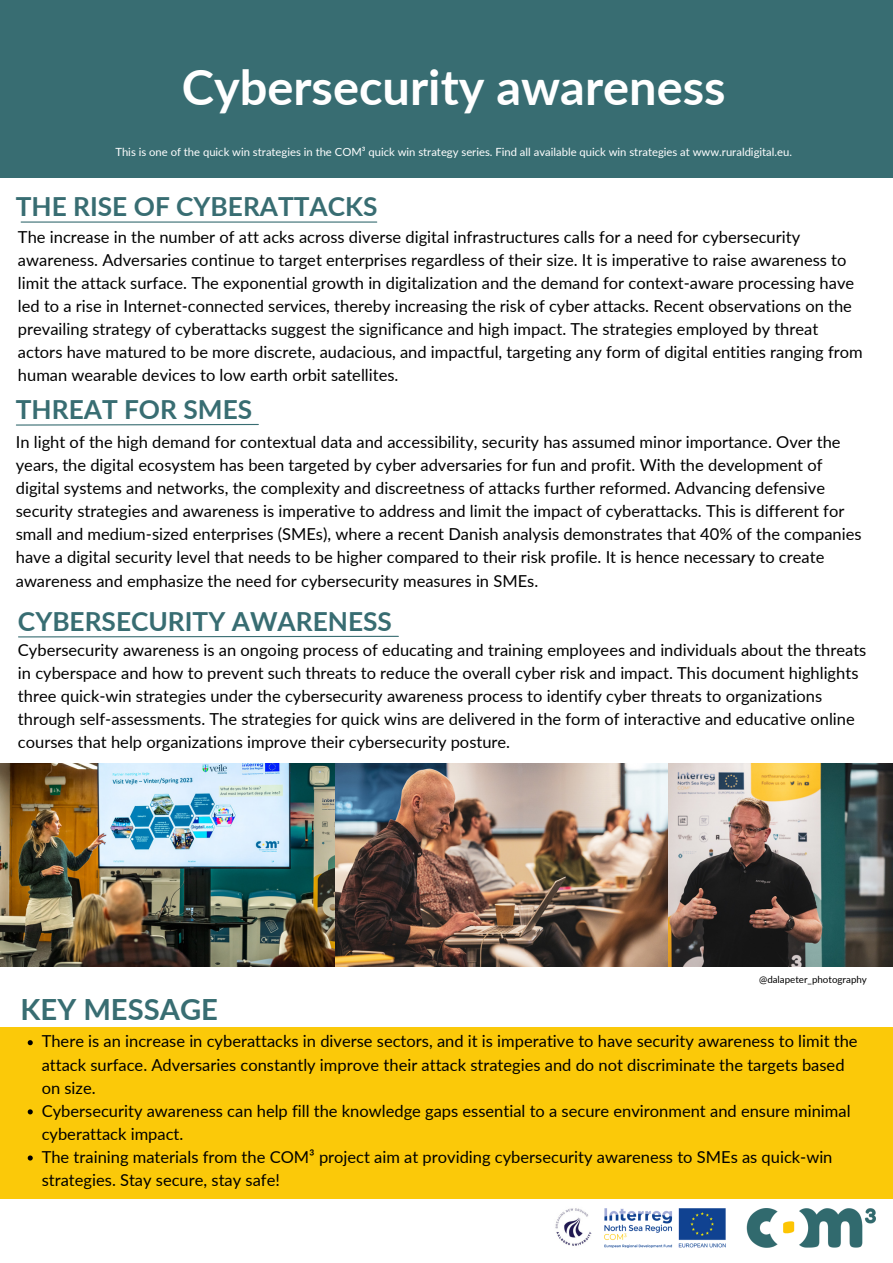
<style>
.page{position:relative;width:893px;height:1263px;background:#fff}
.page>*{position:absolute;margin:0;border:0;box-sizing:border-box;transform-origin:0 0}
.t1{font:700 48.75px "Lato";color:#fff}
.t2{font:700 29.17px "Lato";color:#386d72}
.t3{font:700 26.25px "Lato";color:#386d72}
.t4{font:16.5px/23.1px "Lato";color:#000}
.t5{font:11.25px "Lato";color:#fff}
.t6{font:9.75px "Lato";color:#000}
</style>
<div class="page">
<div style="left:0;top:0;width:893px;height:177px;background:#386d72"></div>
<div style="left:0;top:1027px;width:893px;height:171px;background:#fbc909"></div>
<svg style="left:16px;top:423px;width:243px;height:3px"></svg>
<img style="left:604px;top:1208px;width:271px;height:39px">
<svg style="left:18px;top:635px;width:381px;height:3px"></svg>
<svg style="left:28px;top:1040px;width:5px;height:5px"></svg>
<svg style="left:28px;top:1109px;width:5px;height:5px"></svg>
<svg style="left:28px;top:1155px;width:5px;height:5px"></svg>
<img style="left:555px;top:1208px;width:37px;height:38px">
<img style="left:0;top:764px;width:893px;height:203px">
<hr style="left:21px;top:221px;width:356px;height:2px;background:#386d72">
<h1 class="t1" style="left:182px;top:56px;width:545px">Cybersecurity awareness</h1>
<p class="t5" style="left:115px;top:145px;width:678px">This is one of the quick win strategies in the COM³ quick win strategy series. Find all available quick win strategies at www.ruraldigital.eu.</p>
<h3 class="t3" style="left:16px;top:190px;width:363px">THE RISE OF CYBERATTACKS</h3>
<p class="t4" style="left:18px;top:225px;width:846px">The increase in the number of att acks across diverse digital infrastructures calls for a need for cybersecurity awareness. Adversaries continue to target enterprises regardless of their size. It is imperative to raise awareness to limit the attack surface. The exponential growth in digitalization and the demand for context-aware processing have led to a rise in Internet-connected services, thereby increasing the risk of cyber attacks. Recent observations on the prevailing strategy of cyberattacks suggest the significance and high impact. The strategies employed by threat actors have matured to be more discrete, audacious, and impactful, targeting any form of digital entities ranging from human wearable devices to low earth orbit satellites.</p>
<h3 class="t3" style="left:16px;top:393px;width:238px">THREAT FOR SMES</h3>
<p class="t4" style="left:16px;top:430px;width:847px">In light of the high demand for contextual data and accessibility, security has assumed minor importance. Over the years, the digital ecosystem has been targeted by cyber adversaries for fun and profit. With the development of digital systems and networks, the complexity and discreetness of attacks further reformed. Advancing defensive security strategies and awareness is imperative to address and limit the impact of cyberattacks. This is different for small and medium-sized enterprises (SMEs), where a recent Danish analysis demonstrates that 40% of the companies have a digital security level that needs to be higher compared to their risk profile. It is hence necessary to create awareness and emphasize the need for cybersecurity measures in SMEs.</p>
<h3 class="t3" style="left:18px;top:605px;width:375px">CYBERSECURITY AWARENESS</h3>
<p class="t4" style="left:18px;top:638px;width:850px">Cybersecurity awareness is an ongoing process of educating and training employees and individuals about the threats in cyberspace and how to prevent such threats to reduce the overall cyber risk and impact. This document highlights three quick-win strategies under the cybersecurity awareness process to identify cyber threats to organizations through self-assessments. The strategies for quick wins are delivered in the form of interactive and educative online courses that help organizations improve their cybersecurity posture.</p>
<h2 class="t2" style="left:21px;top:991px;width:199px">KEY MESSAGE</h2>
<p class="t6" style="left:759px;top:973px;width:109px">@dalapeter_photography</p>
<p class="t4" style="left:42px;top:1029px;width:817px">There is an increase in cyberattacks in diverse sectors, and it is imperative to have security awareness to limit the attack surface. Adversaries constantly improve their attack strategies and do not discriminate the targets based on size.<br>Cybersecurity awareness can help fill the knowledge gaps essential to a secure environment and ensure minimal cyberattack impact.<br>The training materials from the COM³ project aim at providing cybersecurity awareness to SMEs as quick-win strategies. Stay secure, stay safe!</p>
</div>
